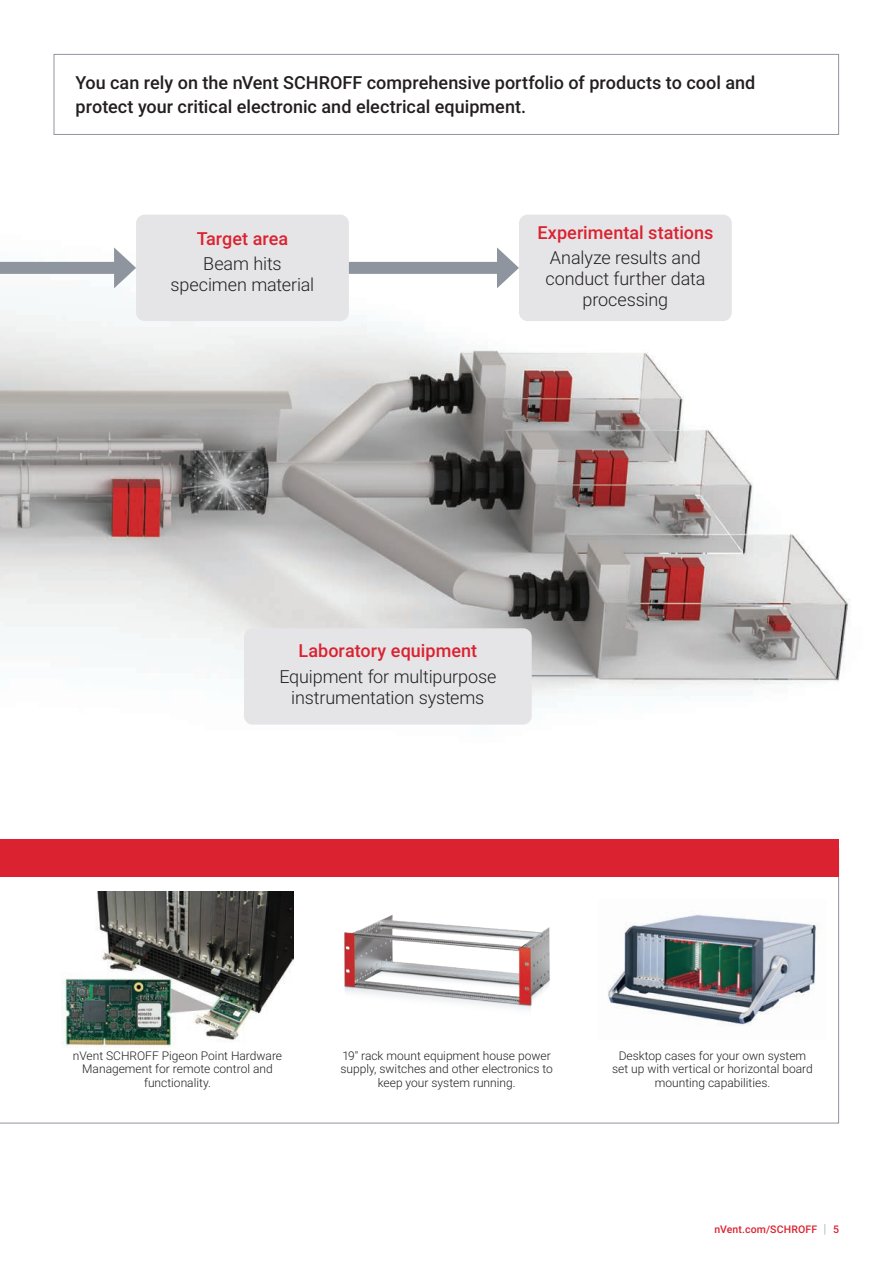
<style>
.page{position:relative;width:893px;height:1263px;background:#fff}
.page>*{position:absolute;margin:0;border:0;box-sizing:border-box;transform-origin:0 0}
.Box_Text{font:500 18px/24px "Roboto";color:#231f20}
.Box_Text-2{font:300 18px/21px "Roboto";letter-spacing:-.01em;color:#231f20;text-align:center}
.Box_Text-3{font:500 18px "Roboto";color:#db2230}
.Caption_text{font:300 12px/13.5px "Roboto";color:#231f20;text-align:center}
.t1{font:500 10.5px "Roboto";letter-spacing:.015em;color:#db2230}
.s1{font-weight:300;font-size:12.6px;color:#8f959e}
</style>
<div class="page">
<img style="left:0;top:53px;width:851px;height:643px">
<div style="left:54px;top:54px;width:785px;height:81px;border:1px solid #8f959e"></div>
<svg style="left:0;top:877px;width:839px;height:246px"></svg>
<div style="left:0;top:839px;width:839px;height:38px;background:#db2230"></div>
<img style="left:337px;top:892px;width:219px;height:155px">
<img style="left:598px;top:899px;width:228px;height:140px">
<img style="left:61px;top:892px;width:233px;height:155px">
<div style="left:244px;top:628px;width:288px;height:97px;background:#e5e5e8;border-radius:9px"></div>
<div style="left:136px;top:215px;width:213px;height:106px;background:#e5e5e8;border-radius:9px"></div>
<div style="left:519px;top:215px;width:213px;height:106px;background:#e5e5e8;border-radius:9px"></div>
<div style="left:0;top:262px;width:123px;height:12px;background:#8f959e"></div>
<svg style="left:114px;top:247px;width:22px;height:41px"></svg>
<div style="left:349px;top:262px;width:157px;height:12px;background:#8f959e"></div>
<svg style="left:497px;top:247px;width:22px;height:41px"></svg>
<hr style="left:532px;top:675px;width:61px;height:1px;background:#8f959e">
<p class="Box_Text" style="left:76px;top:70px;width:681px">You can rely on the nVent SCHROFF comprehensive portfolio of products to cool and protect your critical electronic and electrical equipment.</p>
<p class="Box_Text-3" style="left:197px;top:226px;width:93px">Target area</p>
<p class="Box_Text-2" style="left:171px;top:252px;width:145px">Beam hits specimen material</p>
<p class="Box_Text-3" style="left:537px;top:220px;width:177px">Experimental stations</p>
<p class="Box_Text-2" style="left:545px;top:246px;width:161px">Analyze results and conduct further data processing</p>
<p class="Box_Text-3" style="left:298px;top:638px;width:180px">Laboratory equipment</p>
<p class="Box_Text-2" style="left:279px;top:665px;width:218px">Equipment for multipurpose instrumentation systems</p>
<p class="Caption_text" style="left:73px;top:1048px;width:211px">nVent SCHROFF Pigeon Point Hardware<br>Management for remote control and functionality.</p>
<p class="Caption_text" style="left:341px;top:1048px;width:214px">19" rack mount equipment house power supply, switches and other electronics to keep your system running.</p>
<p class="Caption_text" style="left:612px;top:1048px;width:202px">Desktop cases for your own system set up with vertical or horizontal board mounting capabilities.</p>
<p class="t1" style="left:715px;top:1222px;width:126px">nVent.com/SCHROFF <span class="s1">|</span> 5</p>
</div>
